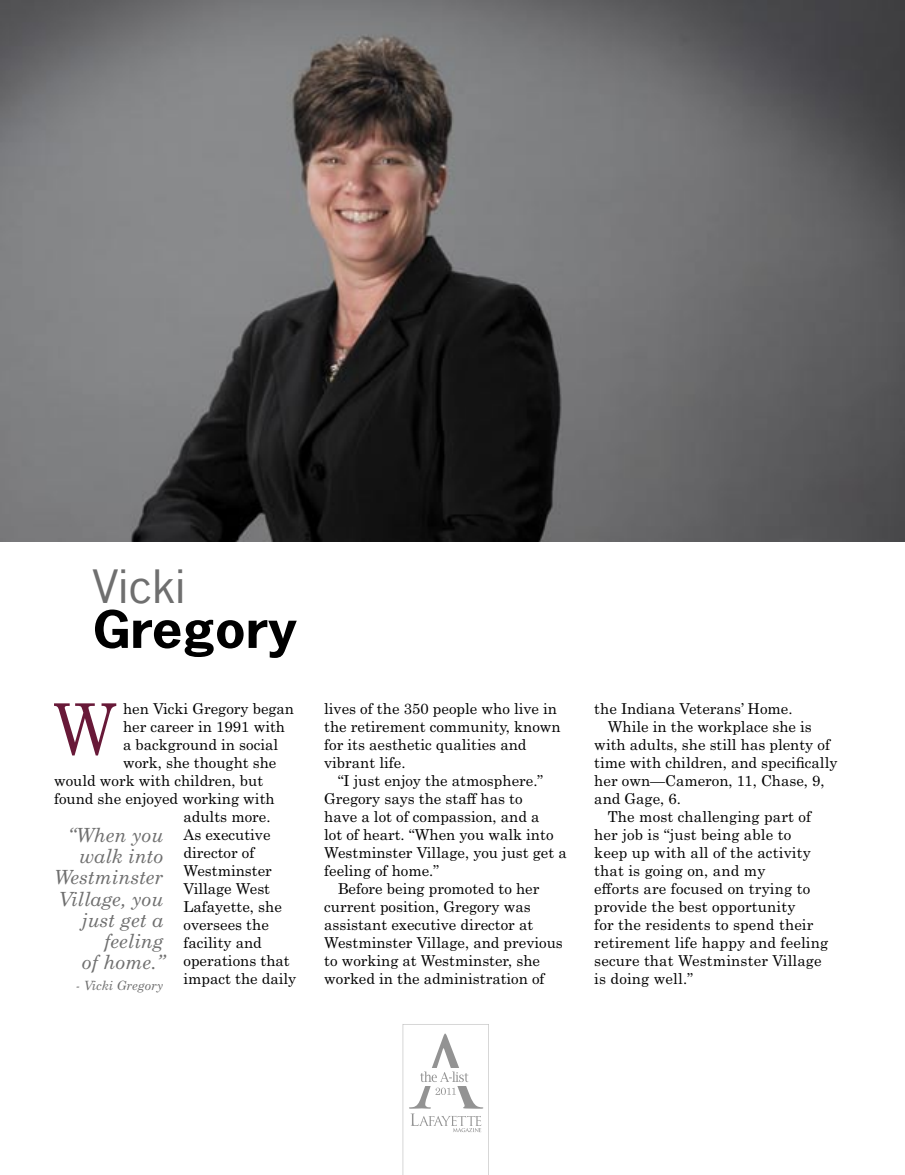
<style>
.page{position:relative;width:905px;height:1175px;background:#fff}
.page>*{position:absolute;margin:0;border:0;box-sizing:border-box;transform-origin:0 0}
.t1{font:700 48.6px "News Gothic Std";color:#000;scale:1.11 1}
.t2{font:43.2px "News Gothic Std";color:#6f6f6f;scale:1.11 1}
.t3{font:italic 19.5px/21px "Century Schoolbook Std";color:#6f6f6f;text-align:right}
.t4{font:15px/18px "Century Schoolbook Std";color:#000}
.t5{font:italic 12.75px "Century Schoolbook Std";color:#6f6f6f}
</style>
<div class="page">
<svg style="left:403px;top:1024px;width:85px;height:150px"></svg>
<svg style="left:54px;top:703px;width:62px;height:52px"></svg>
<img style="left:0;top:0;width:904px;height:541px">
<h2 class="t2" style="left:93px;top:559px;width:85px">Vicki</h2>
<h1 class="t1" style="left:93px;top:597px;width:185px">Gregory</h1>
<p class="t4" style="left:123px;top:698px;width:173px">hen Vicki Gregory began</p>
<p class="t4" style="left:123px;top:716px;width:163px">her career in 1991 with</p>
<p class="t4" style="left:123px;top:734px;width:157px">a background in social</p>
<p class="t4" style="left:123px;top:752px;width:155px">work, she thought she</p>
<p class="t4" style="left:54px;top:770px;width:211px">would work with children, but</p>
<p class="t4" style="left:54px;top:788px;width:222px">found she enjoyed working with</p>
<p class="t4" style="left:183px;top:806px;width:88px">adults more.</p>
<p class="t4" style="left:183px;top:824px;width:88px">As executive</p>
<p class="t4" style="left:183px;top:842px;width:72px">director of</p>
<p class="t4" style="left:183px;top:860px;width:90px">Westminster</p>
<p class="t4" style="left:183px;top:878px;width:88px">Village West</p>
<p class="t4" style="left:183px;top:896px;width:100px">Lafayette, she</p>
<p class="t4" style="left:183px;top:914px;width:87px">oversees the</p>
<p class="t4" style="left:183px;top:932px;width:80px">facility and</p>
<p class="t4" style="left:183px;top:950px;width:108px">operations that</p>
<p class="t4" style="left:183px;top:968px;width:114px">impact the daily</p>
<h3 class="t3" style="left:54px;top:824px;width:112px">“When you walk into<br>Westminster<br>Village, you just get a feeling<br>of home.”</h3>
<p class="t5" style="left:76px;top:977px;width:89px">- Vicki Gregory</p>
<p class="t4" style="left:324px;top:698px;width:238px">lives of the 350 people who live in the retirement community, known for its aesthetic qualities and vibrant life.</p>
<p class="t4" style="left:338px;top:770px;width:207px">“I just enjoy the atmosphere.”</p>
<p class="t4" style="left:324px;top:788px;width:200px">Gregory says the staff has to</p>
<p class="t4" style="left:324px;top:806px;width:217px">have a lot of compassion, and a</p>
<p class="t4" style="left:324px;top:824px;width:231px">lot of heart. “When you walk into</p>
<p class="t4" style="left:324px;top:842px;width:244px">Westminster Village, you just get a</p>
<p class="t4" style="left:324px;top:860px;width:117px">feeling of home.”</p>
<p class="t4" style="left:338px;top:878px;width:203px">Before being promoted to her</p>
<p class="t4" style="left:324px;top:896px;width:208px">current position, Gregory was</p>
<p class="t4" style="left:324px;top:914px;width:210px">assistant executive director at</p>
<p class="t4" style="left:324px;top:932px;width:240px">Westminster Village, and previous</p>
<p class="t4" style="left:324px;top:950px;width:217px">to working at Westminster, she</p>
<p class="t4" style="left:324px;top:968px;width:222px">worked in the administration of</p>
<p class="t4" style="left:594px;top:698px;width:200px">the Indiana Veterans’ Home.</p>
<p class="t4" style="left:608px;top:716px;width:205px">While in the workplace she is</p>
<p class="t4" style="left:594px;top:734px;width:237px">with adults, she still has plenty of</p>
<p class="t4" style="left:594px;top:752px;width:244px">time with children, and specifically</p>
<p class="t4" style="left:594px;top:770px;width:232px">her own—Cameron, 11, Chase, 9,</p>
<p class="t4" style="left:594px;top:788px;width:88px">and Gage, 6.</p>
<p class="t4" style="left:608px;top:806px;width:205px">The most challenging part of</p>
<p class="t4" style="left:594px;top:824px;width:198px">her job is “just being able to</p>
<p class="t4" style="left:594px;top:842px;width:218px">keep up with all of the activity</p>
<p class="t4" style="left:594px;top:860px;width:172px">that is going on, and my</p>
<p class="t4" style="left:594px;top:878px;width:217px">efforts are focused on trying to</p>
<p class="t4" style="left:594px;top:896px;width:202px">provide the best opportunity</p>
<p class="t4" style="left:594px;top:914px;width:221px">for the residents to spend their</p>
<p class="t4" style="left:594px;top:932px;width:235px">retirement life happy and feeling</p>
<p class="t4" style="left:594px;top:950px;width:229px">secure that Westminster Village</p>
<p class="t4" style="left:594px;top:968px;width:100px">is doing well.”</p>
</div>
